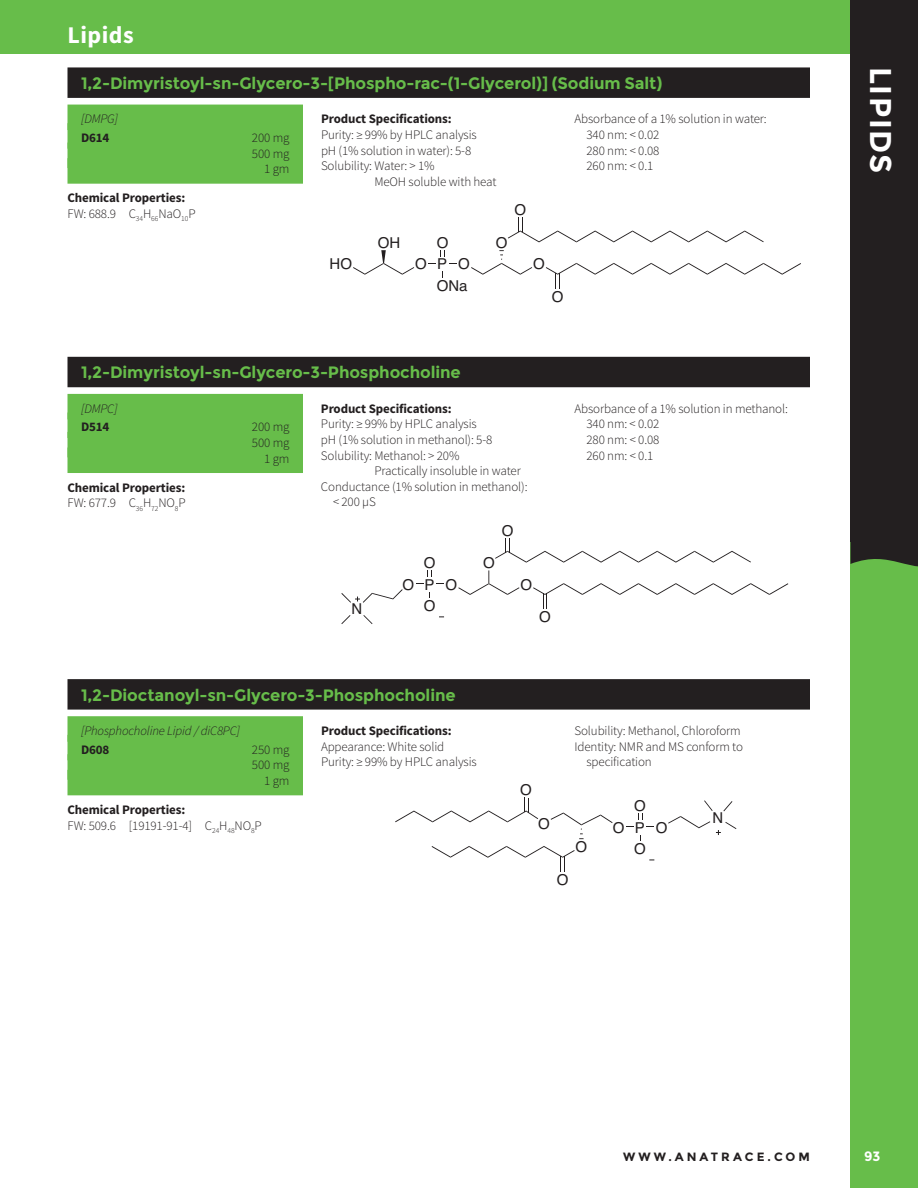
<style>
.page{position:relative;width:918px;height:1188px;background:#fff}
.page>*{position:absolute;margin:0;border:0;box-sizing:border-box;transform-origin:0 0}
.t1{font:700 30px "Montserrat";color:#fff}
.t2{font:700 24px "Source Sans Pro";letter-spacing:.02em;color:#fff}
.t3{font:700 16.5px "Montserrat";letter-spacing:-.005em;color:#67bd4a}
.t4{font:15px/21.6px "Helvetica";letter-spacing:.7em;color:#231f20;text-align:right}
.t5{font:700 13.5px "Montserrat";color:#fff}
.t6{font:300 13.05px/15.6px "Source Sans Pro";letter-spacing:-.01em;color:#231f20}
.t7{font:700 13.05px/15.6px "Source Sans Pro";letter-spacing:-.01em;color:#231f20}
.t8{font:italic 300 13.05px "Source Sans Pro";letter-spacing:-.01em;color:#231f20}
.t9{font:700 12px "Montserrat";letter-spacing:.25em;color:#231f20}
.s1{font-weight:300}
.s2{font-weight:700}
</style>
<div class="page">
<div style="left:0;top:0;width:864px;height:54px;background:#67bd4a"></div>
<div style="left:850px;top:0;width:68px;height:1188px;background:#67bd4a"></div>
<svg style="left:850px;top:541px;width:68px;height:26px"></svg>
<div style="left:850px;top:0;width:68px;height:541px;background:#231f20"></div>
<div style="left:68px;top:357px;width:742px;height:30px;background:#231f20"></div>
<div style="left:68px;top:394px;width:235px;height:25px;background:#67bd4a"></div>
<div style="left:68px;top:413px;width:235px;height:25px;background:#67bd4a"></div>
<div style="left:68px;top:432px;width:235px;height:25px;background:#67bd4a"></div>
<div style="left:68px;top:448px;width:235px;height:25px;background:#67bd4a"></div>
<div style="left:68px;top:679px;width:742px;height:31px;background:#231f20"></div>
<div style="left:68px;top:716px;width:235px;height:26px;background:#67bd4a"></div>
<div style="left:68px;top:735px;width:235px;height:25px;background:#67bd4a"></div>
<div style="left:68px;top:754px;width:235px;height:26px;background:#67bd4a"></div>
<div style="left:68px;top:770px;width:235px;height:25px;background:#67bd4a"></div>
<div style="left:68px;top:67px;width:742px;height:31px;background:#231f20"></div>
<div style="left:68px;top:105px;width:235px;height:25px;background:#67bd4a"></div>
<div style="left:68px;top:123px;width:235px;height:26px;background:#67bd4a"></div>
<div style="left:68px;top:143px;width:235px;height:25px;background:#67bd4a"></div>
<div style="left:68px;top:158px;width:235px;height:26px;background:#67bd4a"></div>
<svg style="left:440px;top:250px;width:5px;height:6px"></svg>
<svg style="left:471px;top:250px;width:61px;height:25px"></svg>
<svg style="left:508px;top:218px;width:256px;height:24px"></svg>
<svg style="left:546px;top:263px;width:255px;height:25px"></svg>
<svg style="left:353px;top:250px;width:61px;height:25px"></svg>
<svg style="left:427px;top:570px;width:5px;height:7px"></svg>
<svg style="left:363px;top:615px;width:10px;height:9px"></svg>
<svg style="left:341px;top:615px;width:9px;height:9px"></svg>
<svg style="left:341px;top:589px;width:62px;height:14px"></svg>
<svg style="left:458px;top:570px;width:61px;height:25px"></svg>
<svg style="left:495px;top:538px;width:256px;height:25px"></svg>
<svg style="left:533px;top:583px;width:255px;height:26px"></svg>
<svg style="left:638px;top:814px;width:5px;height:6px"></svg>
<svg style="left:551px;top:813px;width:62px;height:26px"></svg>
<svg style="left:668px;top:800px;width:68px;height:35px"></svg>
<svg style="left:395px;top:798px;width:143px;height:24px"></svg>
<svg style="left:432px;top:846px;width:143px;height:25px"></svg>
<h2 class="t2" style="left:68px;top:19px;width:68px">Lipids</h2>
<p class="t3" style="left:81px;top:73px;width:583px">1,2-Dimyristoyl-sn-Glycero-3-[Phospho-rac-(1-Glycerol)] (Sodium Salt)</p>
<p class="t8" style="left:81px;top:111px;width:39px">[DMPG]</p>
<p class="t7" style="left:81px;top:130px;width:30px">D614</p>
<p class="t6" style="left:252px;top:130px;width:39px;text-align:right">200 mg<br>500 mg<br>1gm</p>
<p class="t7" style="left:67px;top:191px;width:130px">Chemical Properties:<br><span class="s1">FW: 688.9 C</span><sub>34</sub><span class="s1">H</span><sub>66</sub><span class="s1">NaO</span><sub>10</sub><span class="s1">P</span></p>
<p class="t6" style="left:587px;top:111px;width:182px;text-indent:-12px">Absorbance of a 1% solution in water:<br>340 nm: &lt; 0.02<br>280 nm: &lt; 0.08<br>260 nm: &lt; 0.1</p>
<p class="t7" style="left:321px;top:112px;width:132px">Product Specifications:</p>
<p class="t6" style="left:321px;top:127px;width:157px">Purity: ≥ 99% by HPLC analysis</p>
<p class="t6" style="left:321px;top:143px;width:152px">pH (1% solution in water): 5-8</p>
<p class="t6" style="left:321px;top:158px;width:115px">Solubility: Water: &gt; 1%</p>
<p class="t6" style="left:374px;top:174px;width:124px">MeOH soluble with heat</p>
<p class="t4" style="left:514px;top:200px;width:13px">O</p>
<p class="t4" style="left:330px;top:254px;width:24px">HO</p>
<p class="t4" style="left:378px;top:232px;width:24px">OH</p>
<p class="t4" style="left:437px;top:232px;width:13px">O</p>
<p class="t4" style="left:415px;top:254px;width:56px">OPO<br>ONa</p>
<p class="t4" style="left:496px;top:232px;width:13px">O</p>
<p class="t4" style="left:533px;top:254px;width:13px">O</p>
<p class="t4" style="left:552px;top:286px;width:13px">O</p>
<p class="t3" style="left:81px;top:363px;width:381px">1,2-Dimyristoyl-sn-Glycero-3-Phosphocholine</p>
<p class="t8" style="left:81px;top:401px;width:38px">[DMPC]</p>
<p class="t7" style="left:81px;top:420px;width:30px">D514</p>
<p class="t6" style="left:252px;top:419px;width:39px;text-align:right">200 mg<br>500 mg<br>1gm</p>
<p class="t7" style="left:67px;top:480px;width:120px">Chemical Properties:<br><span class="s1">FW: 677.9 C</span><sub>36</sub><span class="s1">H</span><sub>72</sub><span class="s1">NO</span><sub>8</sub><span class="s1">P</span></p>
<p class="t7" style="left:321px;top:401px;width:132px">Product Specifications:</p>
<p class="t6" style="left:321px;top:416px;width:157px">Purity: ≥ 99% by HPLC analysis</p>
<p class="t6" style="left:321px;top:432px;width:173px">pH (1% solution in methanol): 5-8</p>
<p class="t6" style="left:321px;top:448px;width:140px">Solubility: Methanol: &gt; 20%</p>
<p class="t6" style="left:374px;top:463px;width:148px">Practically insoluble in water</p>
<p class="t6" style="left:321px;top:479px;width:208px">Conductance (1% solution in methanol):</p>
<p class="t6" style="left:333px;top:494px;width:44px">&lt; 200 µS</p>
<p class="t4" style="left:502px;top:520px;width:13px">O</p>
<p class="t4" style="left:352px;top:599px;width:12px">N</p>
<p class="t4" style="left:424px;top:552px;width:13px">O</p>
<p class="t4" style="left:402px;top:574px;width:56px;text-align:center">OPO<br>O</p>
<p class="t4" style="left:483px;top:552px;width:13px">O</p>
<p class="t4" style="left:520px;top:574px;width:13px">O</p>
<p class="t4" style="left:539px;top:606px;width:13px">O</p>
<p class="t6" style="left:587px;top:401px;width:203px;text-indent:-12px">Absorbance of a 1% solution in methanol:<br>340 nm: &lt; 0.02<br>280 nm: &lt; 0.08<br>260 nm: &lt; 0.1</p>
<p class="t3" style="left:81px;top:685px;width:376px">1,2-Dioctanoyl-sn-Glycero-3-Phosphocholine</p>
<p class="t8" style="left:81px;top:723px;width:161px">[Phosphocholine Lipid / diC8PC]</p>
<p class="t7" style="left:81px;top:742px;width:30px">D608</p>
<p class="t6" style="left:252px;top:742px;width:39px;text-align:right">250 mg<br>500 mg<br>1gm</p>
<p class="t6" style="left:67px;top:802px;width:196px"><span class="s2">Chemical Properties:<br></span>FW: 509.6 [19191-91-4] C<sub>24</sub>H<sub>48</sub>NO<sub>8</sub>P</p>
<p class="t7" style="left:321px;top:723px;width:132px">Product Specifications:</p>
<p class="t6" style="left:321px;top:739px;width:157px">Appearance: White solid<br>Purity: ≥ 99% by HPLC analysis</p>
<p class="t4" style="left:520px;top:780px;width:13px">O</p>
<p class="t6" style="left:575px;top:723px;width:168px">Solubility: Methanol, Chloroform</p>
<p class="t6" style="left:575px;top:739px;width:170px">Identity: NMR and MS conform to</p>
<p class="t6" style="left:587px;top:754px;width:67px">specification</p>
<p class="t4" style="left:634px;top:796px;width:13px">O</p>
<p class="t4" style="left:634px;top:839px;width:13px">O</p>
<p class="t4" style="left:538px;top:813px;width:13px">O</p>
<p class="t4" style="left:613px;top:817px;width:56px">OPO</p>
<p class="t4" style="left:576px;top:837px;width:13px">O</p>
<p class="t4" style="left:557px;top:869px;width:13px">O</p>
<p class="t4" style="left:712px;top:808px;width:12px">N</p>
<h1 class="t1" style="left:898px;top:67px;width:104px;rotate:90deg">LIPIDS</h1>
<p class="t9" style="left:623px;top:1150px;width:188px">www.anatrace.com</p>
<p class="t5" style="left:864px;top:1148px;width:18px">93</p>
</div>
